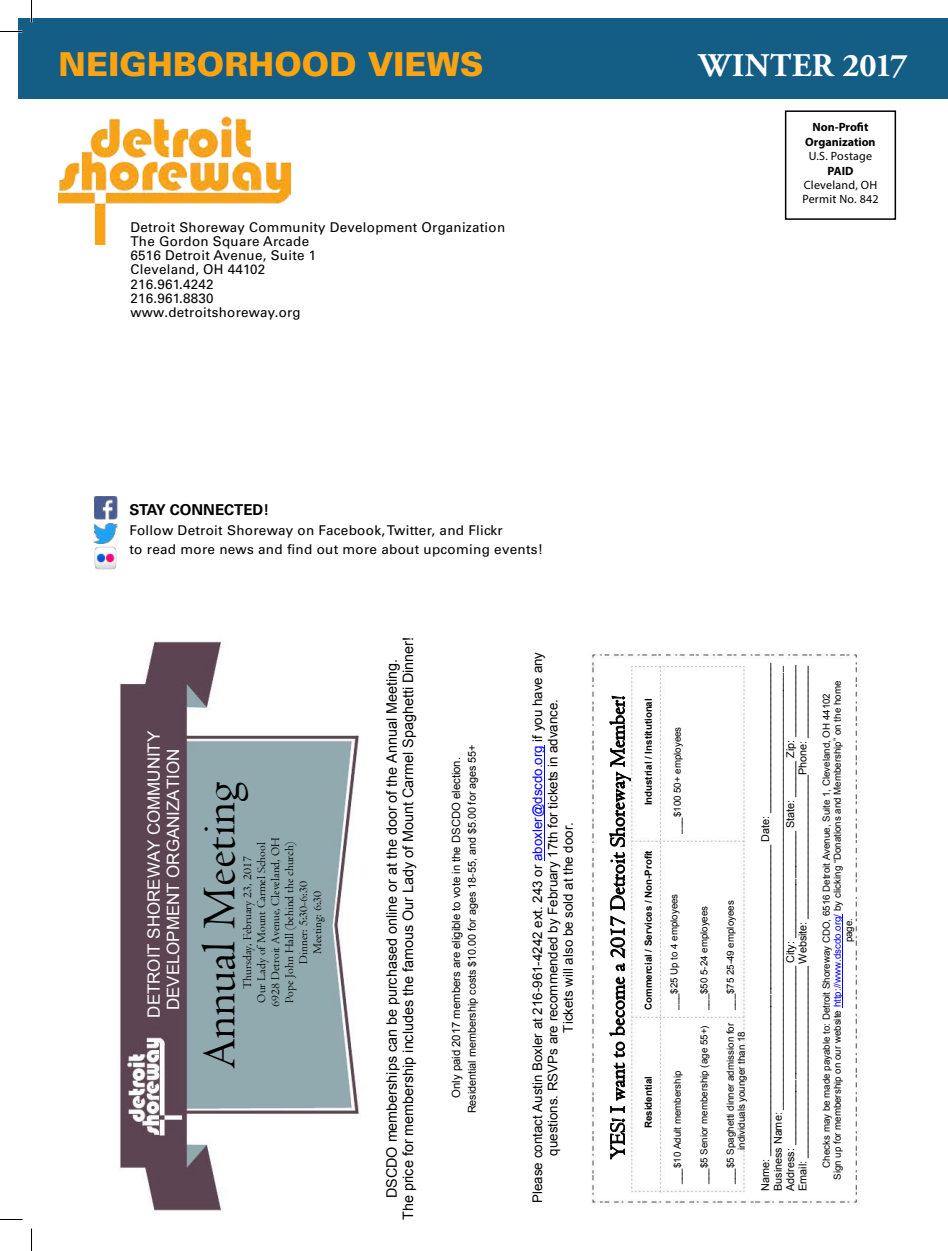
<style>
.page{position:relative;width:948px;height:1251px;background:#fff}
.page>*{position:absolute;margin:0;border:0;box-sizing:border-box;transform-origin:0 0}
.t1{font:48.75px "Centaur";color:#000}
.t2{font:900 33px "Univers";letter-spacing:.005em;color:#fca311}
.t3{font:700 33px "Adobe Garamond";letter-spacing:.01em;color:#fff}
.t4{font:21.6px "Centaur";color:#000}
.t5{font:16.95px/19.5px "Arial";color:#fff}
.t6{font:700 15px "Univers";color:#000}
.t7{font:14.4px/16.5px "Arial";color:#000;text-align:center}
.t8{font:13.5px/14.2px "Univers";letter-spacing:.02em;color:#000}
.t9{font:13.35px/15.3px "Arial";color:#000;text-align:center}
.t10{font:12.3px/14px "Centaur";color:#000;text-align:center}
.t11{font:12px/14.5px "Myriad Pro";letter-spacing:.02em;color:#000;text-align:center}
.t12{font:11.25px "Arial";color:#000}
.t13{font:10.8px/12.5px "Arial";color:#000}
.t14{font:9.75px/11.2px "Arial";color:#000}
.t15{font:700 9.75px "Arial";color:#000}
.s1{font-weight:700}
.s2{color:#00f}
</style>
<div class="page">
<div style="left:18px;top:18px;width:929px;height:81px;background:#145d85"></div>
<div style="left:784px;top:110px;width:112px;height:110px;border:2px solid #000"></div>
<img style="left:94px;top:547px;width:23px;height:22px">
<img style="left:93px;top:524px;width:25px;height:20px">
<img style="left:94px;top:496px;width:23px;height:23px">
<img style="left:59px;top:116px;width:231px;height:128px">
<img style="left:119px;top:641px;width:741px;height:570px">
<hr style="left:543px;top:745px;width:1px;height:116px;background:#00f">
<svg style="left:609px;top:694px;width:21px;height:466px"></svg>
<hr style="left:841px;top:914px;width:1px;height:93px;background:#00f">
<svg style="left:0;top:31px;width:22px;height:1px"></svg>
<svg style="left:0;top:1219px;width:22px;height:1px"></svg>
<svg style="left:31px;top:0;width:1px;height:22px"></svg>
<svg style="left:31px;top:1228px;width:1px;height:23px"></svg>
<p class="t2" style="left:58px;top:44px;width:426px">NEIGHBORHOOD VIEWS</p>
<p class="t3" style="left:698px;top:48px;width:210px">WINTER 2017</p>
<p class="t8" style="left:130px;top:220px;width:376px">Detroit Shoreway Community Development Organization<br>The Gordon Square Arcade<br>6516 Detroit Avenue, Suite 1<br>Cleveland, OH 44102<br>216.961.4242<br>216.961.8830<br>www.detroitshoreway.org</p>
<p class="t11" style="left:802px;top:119px;width:78px"><span class="s1">Non-Profit<br>Organization<br></span>U.S. Postage<br><span class="s1">PAID<br></span>Cleveland, OH<br>Permit No. 842</p>
<p class="t6" style="left:129px;top:501px;width:141px">STAY CONNECTED!</p>
<p class="t8" style="left:129px;top:520px;width:415px;line-height:19.5px">Follow Detroit Shoreway on Facebook, Twitter, and Flickr<br>to read more news and find out more about upcoming events!</p>
<p class="t5" style="left:144px;top:1010px;width:281px;text-indent:-7px;rotate:-90deg">DETROIT SHOREWAY COMMUNITY<br>DEVELOPMENT ORGANIZATION</p>
<p class="t1" style="left:190px;top:1069px;width:289px;rotate:-90deg">Annual Meeting</p>
<p class="t10" style="left:240px;top:1007px;width:171px;rotate:-90deg">Thursday, February 23, 2017<br>Our Lady of Mount Carmel School<br>6928 Detroit Avenue, Cleveland, OH<br>Pope John Hall (behind the church)<br>Dinner: 5:30-6:30<br>Meeting: 6:30</p>
<p class="t7" style="left:383px;top:1220px;width:585px;rotate:-90deg">DSCDO memberships can be purchased online or at the door of the Annual Meeting.<br>The price for membership includes the famous Our Lady of Mount Carmel Spaghetti Dinner!</p>
<p class="t13" style="left:466px;top:1113px;width:371px;rotate:-90deg">Residential membership costs $10.00 for ages 18-55, and $5.00 for ages 55+</p>
<p class="t12" style="left:449px;top:1098px;width:342px;rotate:-90deg">Only paid 2017 members are eligible to vote in the DSCDO election.</p>
<p class="t9" style="left:530px;top:1203px;width:552px;rotate:-90deg">Please contact Austin Boxler at 216-961-4242 ext. 243 or <span class="s2">aboxler@dscdo.org</span> if you have any questions. RSVPs are recommended by February 17th for tickets in advance.<br>Tickets will also be sold at the door.</p>
<p class="t4" style="left:604px;top:1159px;width:465px;rotate:-90deg">YES! I want to become a 2017 Detroit Shoreway Member!</p>
<p class="t15" style="left:642px;top:805px;width:108px;rotate:-90deg">Industrial / Institutional</p>
<p class="t15" style="left:642px;top:1010px;width:161px;rotate:-90deg">Commercial / Services / Non-Profit</p>
<p class="t14" style="left:672px;top:834px;width:108px;rotate:-90deg">___$100 50+ employees</p>
<p class="t14" style="left:668px;top:1010px;width:118px;rotate:-90deg">___$25 Up to 4 employees</p>
<p class="t15" style="left:642px;top:1128px;width:53px;rotate:-90deg">Residential</p>
<p class="t14" style="left:672px;top:1184px;width:115px;rotate:-90deg">___$10 Adult membership</p>
<p class="t14" style="left:698px;top:1010px;width:106px;rotate:-90deg">___$50 5-24 employees</p>
<p class="t14" style="left:724px;top:1010px;width:111px;rotate:-90deg">___$75 25-49 employees</p>
<p class="t14" style="left:698px;top:1184px;width:160px;rotate:-90deg">___$5 Senior membership (age 55+)</p>
<p class="t14" style="left:724px;top:1150px;width:129px;text-indent:-34px;rotate:-90deg">___$5 Spaghetti dinner admission for individuals younger than 18</p>
<p class="t13" style="left:759px;top:1191px;width:529px;rotate:-90deg">Name: ____________________________________________________ Date: _________________________ Business Name: __________________________________________________________________________ Address: ______________________________ City: __________________ State: ______ Zip: ____________ Email: ________________________________ Website: ________________________Phone: ____________</p>
<p class="t14" style="left:820px;top:1180px;width:500px;text-align:center;rotate:-90deg">Checks may be made payable to: Detroit Shoreway CDO, 6516 Detroit Avenue, Suite 1, Cleveland, OH 44102<br>Sign up for membership on our website <span class="s2">http://www.dscdo.org/</span> by clicking “Donations and Membership” on the home page.</p>
</div>
